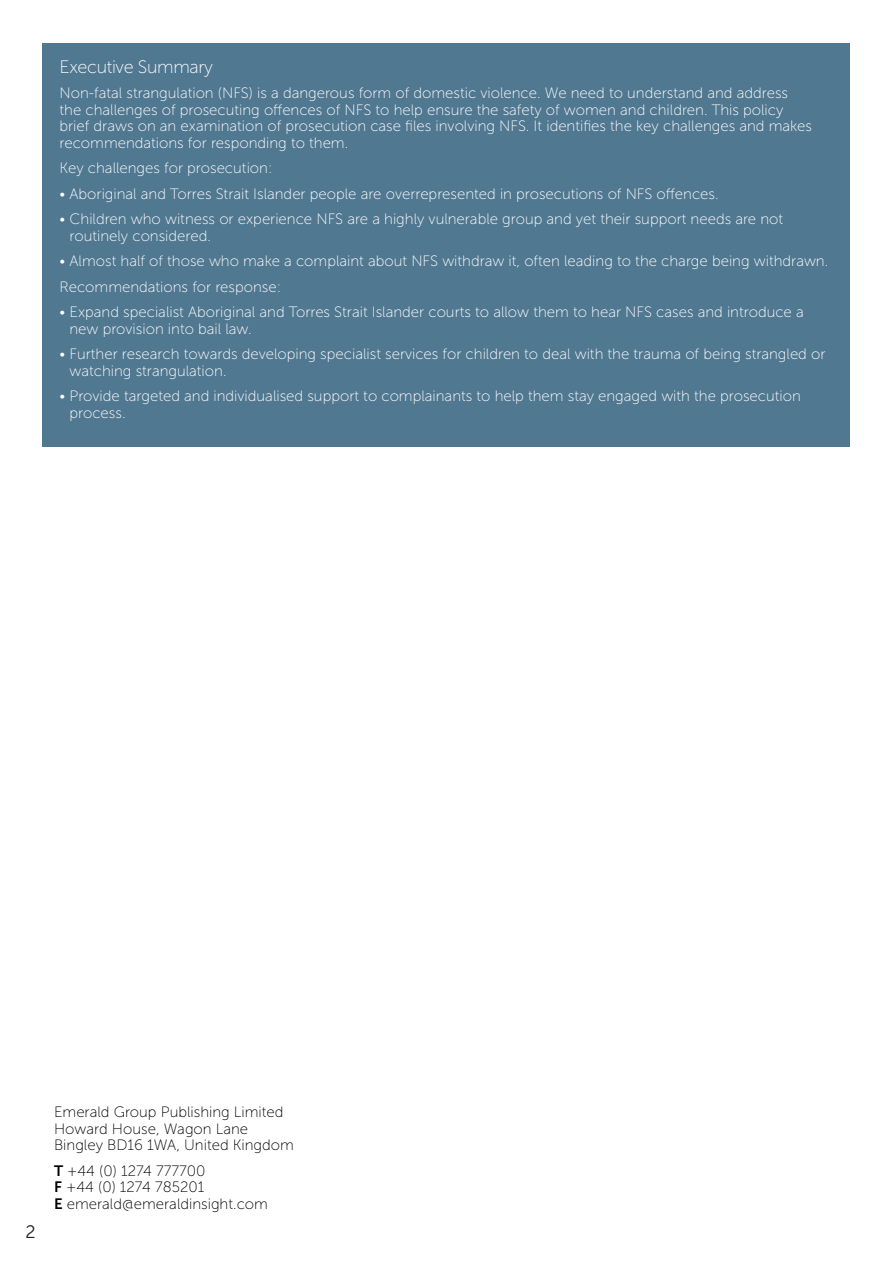
<style>
.page{position:relative;width:893px;height:1263px;background:#fff}
.page>*{position:absolute;margin:0;border:0;box-sizing:border-box;transform-origin:0 0}
.t1{font:18px "Museo Sans 100";letter-spacing:-.02em;color:#fff}
.t2{font:18px "Museo Sans 300";color:#231f20}
.t3{font:15px/16.5px "Museo Sans 100";color:#fff}
.t4{font:15px/16.5px "Museo Sans 100";color:#000}
.s1{font-family:"Museo Sans 700"}
</style>
<div class="page">
<div style="left:43px;top:43px;width:807px;height:403px;background:#517891"></div>
<p class="t1" style="left:60px;top:57px;width:155px">Executive Summary</p>
<p class="t3" style="left:60px;top:85px;width:754px">Non-fatal strangulation (NFS) is a dangerous form of domestic violence. We need to understand and address the challenges of prosecuting offences of NFS to help ensure the safety of women and children. This policy brief draws on an examination of prosecution case files involving NFS. It identifies the key challenges and makes recommendations for responding to them.</p>
<p class="t3" style="left:60px;top:160px;width:214px">Key challenges for prosecution:</p>
<p class="t3" style="left:60px;top:185px;width:661px">• Aboriginal and Torres Strait Islander people are overrepresented in prosecutions of NFS offences.</p>
<p class="t3" style="left:70px;top:211px;width:715px;text-indent:-10px">• Children who witness or experience NFS are a highly vulnerable group and yet their support needs are not routinely considered.</p>
<p class="t3" style="left:60px;top:253px;width:770px">• Almost half of those who make a complaint about NFS withdraw it, often leading to the charge being withdrawn.</p>
<p class="t3" style="left:60px;top:278px;width:223px">Recommendations for response:</p>
<p class="t3" style="left:70px;top:304px;width:736px;text-indent:-10px">• Expand specialist Aboriginal and Torres Strait Islander courts to allow them to hear NFS cases and introduce a new provision into bail law.</p>
<p class="t3" style="left:70px;top:346px;width:757px;text-indent:-10px">• Further research towards developing specialist services for children to deal with the trauma of being strangled or watching strangulation.</p>
<p class="t3" style="left:70px;top:388px;width:733px;text-indent:-10px">• Provide targeted and individualised support to complainants to help them stay engaged with the prosecution process.</p>
<p class="t2" style="left:26px;top:1222px;width:12px">2</p>
<p class="t4" style="left:54px;top:1104px;width:241px">Emerald Group Publishing Limited<br>Howard House, Wagon Lane<br>Bingley BD16 1WA, United Kingdom</p>
<p class="t4" style="left:54px;top:1163px;width:215px"><span class="s1">T</span> +44 (0) 1274 777700<br><span class="s1">F</span> +44 (0) 1274 785201<br><span class="s1">E</span> emerald@emeraldinsight.com</p>
</div>
